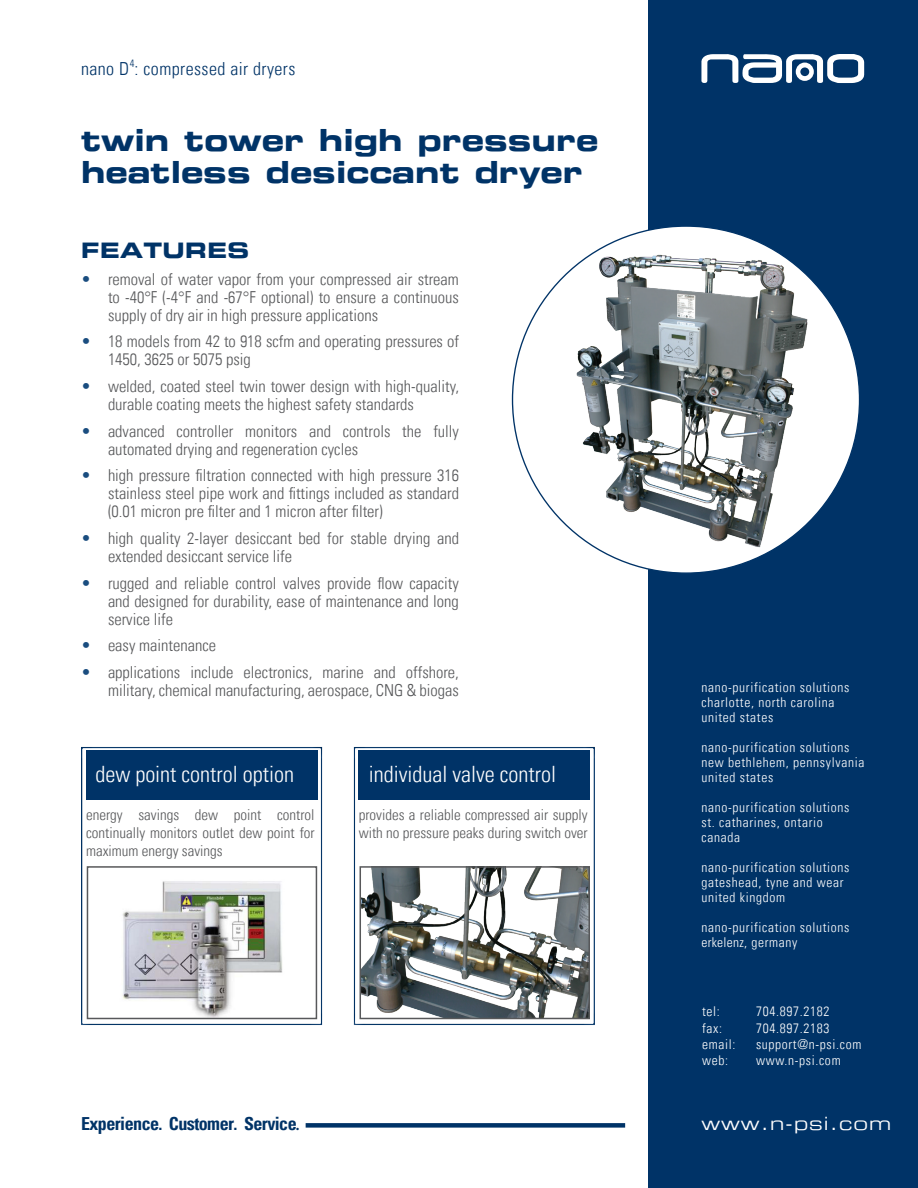
<style>
.page{position:relative;width:918px;height:1188px;background:#fff}
.page>*{position:absolute;margin:0;border:0;box-sizing:border-box;transform-origin:0 0}
.t1{font:30px "Eurostile Bold Extended Two";color:#003367}
.t2{font:300 condensed 22.5px "Univers LT";color:#fff}
.Body_Text_Bullets{font:21px "Eurostile Bold Extended Two";letter-spacing:.02em;color:#003367}
.t3{font:700 condensed 18px "Univers";letter-spacing:-.03em;color:#003367}
.t4{font:300 condensed 18px "Univers LT";letter-spacing:.025em;color:#003367}
.t5{font:18px "Eurostile Extended Two";letter-spacing:.05em;color:#fff}
.t6{font:300 condensed 16.5px/18px "Univers LT";color:#57585a}
.body_copy{font:300 condensed 15px/18px "Univers LT";color:#57585a;text-align:justify}
.t7{font:300 condensed 13.5px "Univers LT";letter-spacing:.05em;color:#fff}
.t8{font:300 condensed 13.5px "Univers LT Std";letter-spacing:.02em;color:#fff}
.s1{color:#1a4d7f}
.s2{font-family:"Univers LT"}
.s3{font-family:"Today SHOP";font-weight:500;font-stretch:normal}
</style>
<div class="page">
<div style="left:648px;top:0;width:270px;height:1188px;background:#003367"></div>
<svg style="left:701px;top:54px;width:163px;height:29px"></svg>
<div style="left:306px;top:1123px;width:319px;height:5px;background:#003367"></div>
<div style="left:513px;top:226px;width:347px;height:347px;background:#fff;border-radius:50%"></div>
<img style="left:577px;top:255px;width:230px;height:292px">
<div style="left:80px;top:746px;width:245px;height:279px;background:#231f20;opacity:.75"></div>
<div style="left:87px;top:867px;width:229px;height:151px;background:#fff"></div>
<img style="left:122px;top:881px;width:161px;height:135px">
<div style="left:87px;top:866px;width:230px;height:153px;border:2px solid #57585a"></div>
<div style="left:86px;top:750px;width:231px;height:50px;background:#003367"></div>
<div style="left:353px;top:746px;width:244px;height:279px;background:#231f20;opacity:.75"></div>
<div style="left:359px;top:750px;width:231px;height:50px;background:#003367"></div>
<img style="left:363px;top:869px;width:224px;height:147px">
<div style="left:360px;top:866px;width:230px;height:153px;border:2px solid #57585a"></div>
<p class="t4" style="left:81px;top:58px;width:216px">nano D<sup>4</sup>: compressed air dryers</p>
<p class="t1" style="left:81px;top:119px;width:519px">twin tower high pressure</p>
<p class="t1" style="left:81px;top:151px;width:503px">heatless desiccant dryer</p>
<p class="Body_Text_Bullets" style="left:81px;top:236px;width:170px">FEATURES</p>
<p class="t6" style="left:108px;top:270px;width:353px;text-align:justify;text-indent:-27px"><span class="s1">•</span> removal of water vapor from your compressed air stream to -40°F (-4°F and -67°F optional) to ensure a continuous supply of dry air in high pressure applications</p>
<p class="t6" style="left:108px;top:333px;width:353px;text-indent:-27px"><span class="s1">•</span> 18 models from 42 to 918 scfm and operating pressures of<br>1450, 3625 or 5075 psig</p>
<p class="t6" style="left:108px;top:377px;width:353px;text-indent:-27px"><span class="s1">•</span> welded, coated steel twin tower design with high-quality, durable coating meets the highest safety standards</p>
<p class="t6" style="left:108px;top:422px;width:352px;text-indent:-27px"><span class="s1">•</span> advanced controller monitors and controls the fully automated drying and regeneration cycles</p>
<p class="t6" style="left:108px;top:467px;width:353px;text-align:justify;text-indent:-27px"><span class="s1">•</span> high pressure filtration connected with high pressure 316 stainless steel pipe work and fittings included as standard (0.01 micron pre filter and 1 micron after filter)</p>
<p class="t6" style="left:108px;top:529px;width:353px;text-indent:-27px"><span class="s1">•</span> high quality 2-layer desiccant bed for stable drying and extended desiccant service life</p>
<p class="t6" style="left:108px;top:574px;width:353px;text-align:justify;text-indent:-27px"><span class="s1">•</span> rugged and reliable control valves provide flow capacity and designed for durability, ease of maintenance and long service life</p>
<p class="t6" style="left:81px;top:637px;width:137px"><span class="s1">•</span> easy maintenance</p>
<p class="t6" style="left:81px;top:663px;width:380px;text-align:right"><span class="s1">•</span> applications include electronics, marine and offshore, military, chemical manufacturing, aerospace, CNG &amp; biogas</p>
<p class="t2" style="left:95px;top:760px;width:200px">dew point control option</p>
<p class="body_copy" style="left:86px;top:805px;width:230px">energy savings dew point control continually monitors outlet dew point for maximum energy savings</p>
<p class="body_copy" style="left:359px;top:805px;width:230px">provides a reliable compressed air supply with no pressure peaks during switch over</p>
<p class="t2" style="left:369px;top:760px;width:189px">individual valve control</p>
<p class="t7" style="left:701px;top:679px;width:149px">nano-purification solutions</p>
<p class="t7" style="left:701px;top:694px;width:135px">charlotte, north carolina</p>
<p class="t7" style="left:701px;top:709px;width:73px">united states</p>
<p class="t7" style="left:701px;top:739px;width:149px">nano-purification solutions</p>
<p class="t7" style="left:701px;top:754px;width:164px">new bethlehem, pennsylvania</p>
<p class="t7" style="left:701px;top:769px;width:73px">united states</p>
<p class="t7" style="left:701px;top:799px;width:149px">nano-purification solutions</p>
<p class="t7" style="left:701px;top:814px;width:123px">st. catharines, ontario</p>
<p class="t7" style="left:701px;top:829px;width:40px">canada</p>
<p class="t7" style="left:701px;top:859px;width:149px">nano-purification solutions</p>
<p class="t7" style="left:701px;top:874px;width:144px">gateshead, tyne and wear</p>
<p class="t7" style="left:701px;top:889px;width:85px">united kingdom</p>
<p class="t7" style="left:701px;top:919px;width:149px">nano-purification solutions</p>
<p class="t8" style="left:701px;top:934px;width:98px">erkelenz<span class="s2">, germany</span></p>
<p class="t7" style="left:702px;top:1004px;width:19px">tel:</p>
<p class="t7" style="left:756px;top:1004px;width:75px">704.897.2182</p>
<p class="t7" style="left:702px;top:1020px;width:22px">fax:</p>
<p class="t7" style="left:756px;top:1020px;width:75px">704.897.2183</p>
<p class="t7" style="left:702px;top:1036px;width:35px">email:</p>
<p class="t7" style="left:756px;top:1036px;width:107px">support@n-psi.com</p>
<p class="t7" style="left:702px;top:1052px;width:28px">web:</p>
<p class="t7" style="left:756px;top:1052px;width:86px">www.n-psi.com</p>
<p class="t3" style="left:81px;top:1112px;width:220px">Experience. Customer. Service<span class="s3">.</span></p>
<p class="t5" style="left:701px;top:1111px;width:191px">www.n-psi.com</p>
</div>
